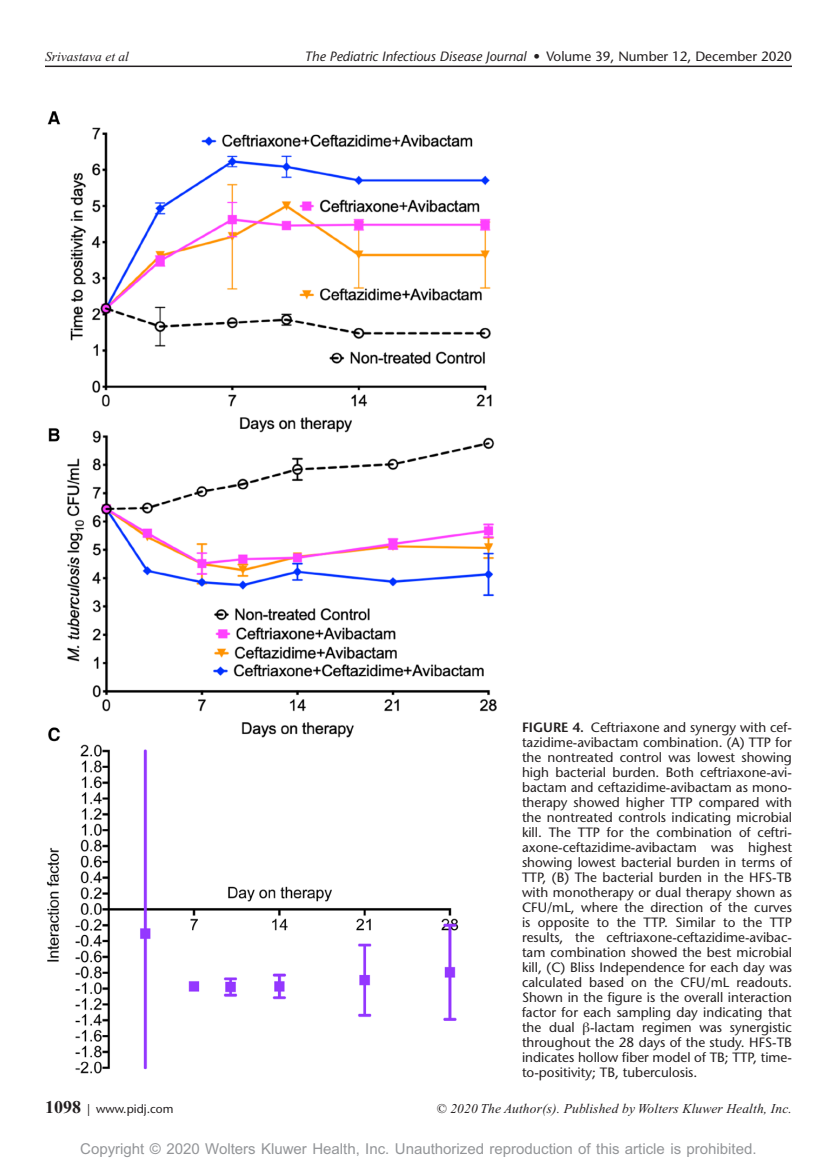
<style>
.page{position:relative;width:837px;height:1161px;background:#fff}
.page>*{position:absolute;margin:0;border:0;box-sizing:border-box;transform-origin:0 0}
.t1{font:15px "Arial MT Std";color:#939598}
.t2{font:500 13.5px/15px "Stone Sans Std";color:#231f20;text-align:justify}
.t3{font:italic 13.5px "Times";letter-spacing:.01em;color:#231f20}
.t4{font:italic 500 13.5px "Stone Sans Std";color:#231f20}
.t5{font:500 12px "Stone Sans Std";color:#231f20}
.s1{font-style:normal}
.s2{font-weight:600}
.s3{font-family:"Gandhari Unicode";font-weight:400}
.s4{font-family:"Times";font-weight:700;font-size:18px}
</style>
<div class="page">
<hr style="left:45px;top:66px;width:747px;height:1px;background:#231f20">
<img style="left:46px;top:111px;width:451px;height:963px">
<p class="t3" style="left:45px;top:49px;width:85px">Srivastava et al</p>
<p class="t4" style="left:305px;top:48px;width:489px">The Pediatric Infectious Disease Journal • <span class="s1">Volume 39, Number 12, December 2020</span></p>
<p class="t2" style="left:522px;top:720px;width:272px"><span class="s2">FIGURE 4.</span> Ceftriaxone and synergy with cef&shy;tazidime-avibactam combination. (A) TTP for the nontreated control was lowest showing high bacterial burden. Both ceftriaxone-avi&shy;bactam and ceftazidime-avibactam as mono&shy;therapy showed higher TTP compared with the nontreated controls indicating microbial kill. The TTP for the combination of ceftri&shy;axone-ceftazidime-avibactam was highest showing lowest bacterial burden in terms of TTP, (B) The bacterial burden in the HFS-TB with monotherapy or dual therapy shown as CFU/mL, where the direction of the curves is opposite to the TTP. Similar to the TTP results, the ceftriaxone-ceftazidime-avibac&shy;tam combination showed the best microbial kill, (C) Bliss Independence for each day was calculated based on the CFU/mL readouts.<br>Shown in the figure is the overall interaction factor for each sampling day indicating that the dual <span class="s3">β</span>-lactam regimen was synergistic throughout the 28 days of the study. HFS-TB indicates hollow fiber model of TB; TTP, time&shy;to-positivity; TB, tuberculosis.</p>
<p class="t5" style="left:45px;top:1102px;width:130px"><span class="s4">1098</span> | www.pidj.com</p>
<p class="t3" style="left:437px;top:1102px;width:357px">© 2020 The Author(s). Published by Wolters Kluwer Health, Inc.</p>
<p class="t1" style="left:80px;top:1140px;width:678px">Copyright © 2020 Wolters Kluwer Health, Inc. Unauthorized reproduction of this article is prohibited.</p>
</div>
